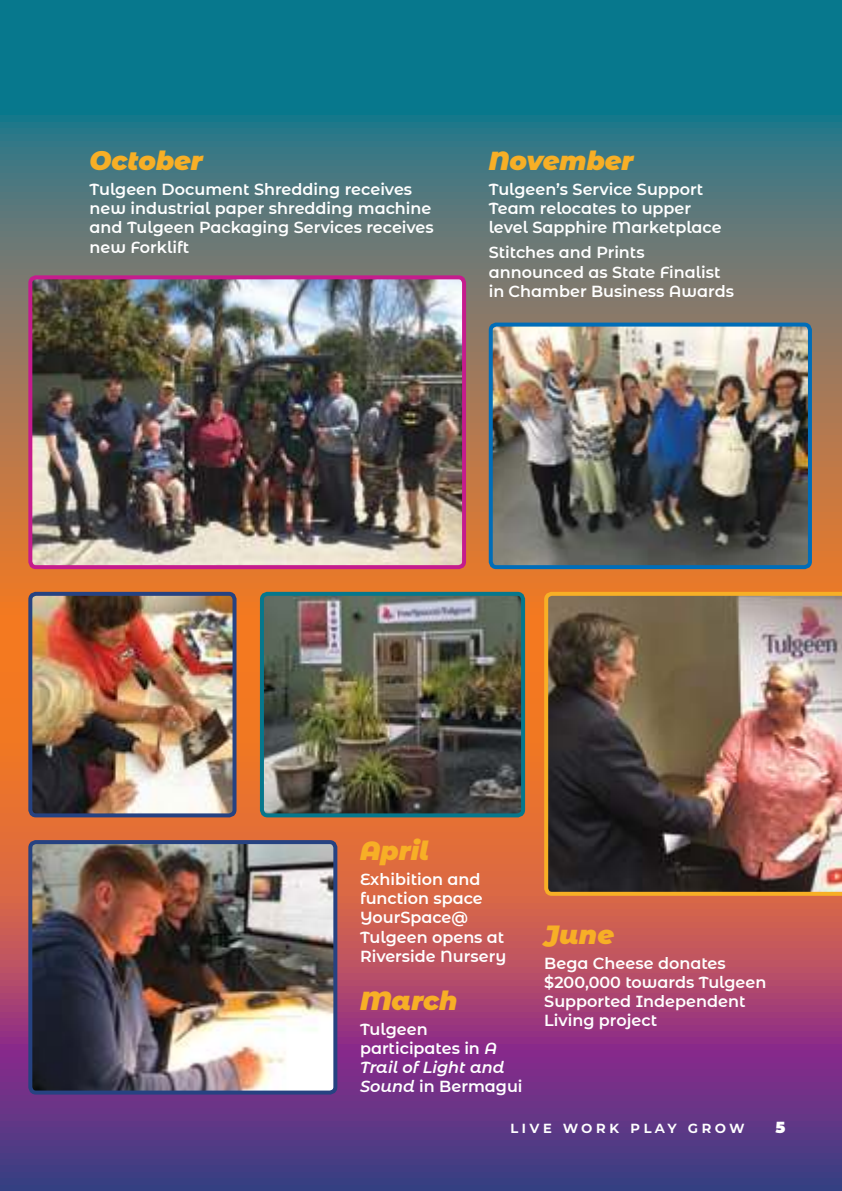
<style>
.page{position:relative;width:842px;height:1191px;background:#fff}
.page>*{position:absolute;margin:0;border:0;box-sizing:border-box;transform-origin:0 0}
.t1{font:italic 900 26px "Montserrat Alternates";color:#f7af26}
.t2{font:600 16px/19.2px "Montserrat Alternates";color:#fff}
.t3{font:600 16px "Montserrat";letter-spacing:.2em;color:#fff}
.t4{font:900 16px "Montserrat Alternates";color:#fff}
.s1{font-style:italic}
</style>
<div class="page">
<img style="left:0;top:0;width:842px;height:1191px">
<img style="left:33px;top:597px;width:199px;height:215px">
<div style="left:28px;top:592px;width:209px;height:225px;border:4px solid #264281;border-radius:6px"></div>
<img style="left:33px;top:845px;width:299px;height:244px">
<div style="left:28px;top:840px;width:309px;height:254px;border:4px solid #264281;border-radius:6px"></div>
<img style="left:494px;top:327px;width:313px;height:237px">
<div style="left:489px;top:322px;width:323px;height:247px;border:4px solid #006db8;border-radius:6px"></div>
<img style="left:265px;top:597px;width:255px;height:215px">
<div style="left:260px;top:592px;width:265px;height:225px;border:4px solid #06778c;border-radius:6px"></div>
<img style="left:544px;top:592px;width:298px;height:303px">
<img style="left:33px;top:280px;width:428px;height:284px">
<div style="left:28px;top:275px;width:438px;height:294px;border:4px solid #c51c8d;border-radius:6px"></div>
<h1 class="t1" style="left:90px;top:148px;width:115px">October</h1>
<p class="t2" style="left:90px;top:180px;width:346px">Tulgeen Document Shredding receives new industrial paper shredding machine and Tulgeen Packaging Services receives new Forklift</p>
<h1 class="t1" style="left:489px;top:148px;width:146px">November</h1>
<p class="t2" style="left:489px;top:180px;width:234px">Tulgeen’s Service Support<br>Team relocates to upper level Sapphire Marketplace</p>
<p class="t2" style="left:489px;top:244px;width:247px">Stitches and Prints announced as State Finalist in Chamber Business Awards</p>
<h1 class="t1" style="left:360px;top:838px;width:71px">April</h1>
<p class="t2" style="left:360px;top:870px;width:148px">Exhibition and function space<br>YourSpace@<br>Tulgeen opens at<br>Riverside Nursery</p>
<h1 class="t1" style="left:360px;top:987px;width:99px">March</h1>
<p class="t2" style="left:360px;top:1020px;width:164px">Tulgeen participates in <span class="s1">A<br>Trail of Light and<br>Sound</span> in Bermagui</p>
<h1 class="t1" style="left:544px;top:921px;width:71px">June</h1>
<p class="t2" style="left:544px;top:954px;width:224px">Bega Cheese donates $200,000 towards Tulgeen<br>Supported Independent<br>Living project</p>
<p class="t3" style="left:510px;top:1115px;width:236px">live work play grow</p>
<p class="t4" style="left:775px;top:1120px;width:11px">5</p>
</div>
